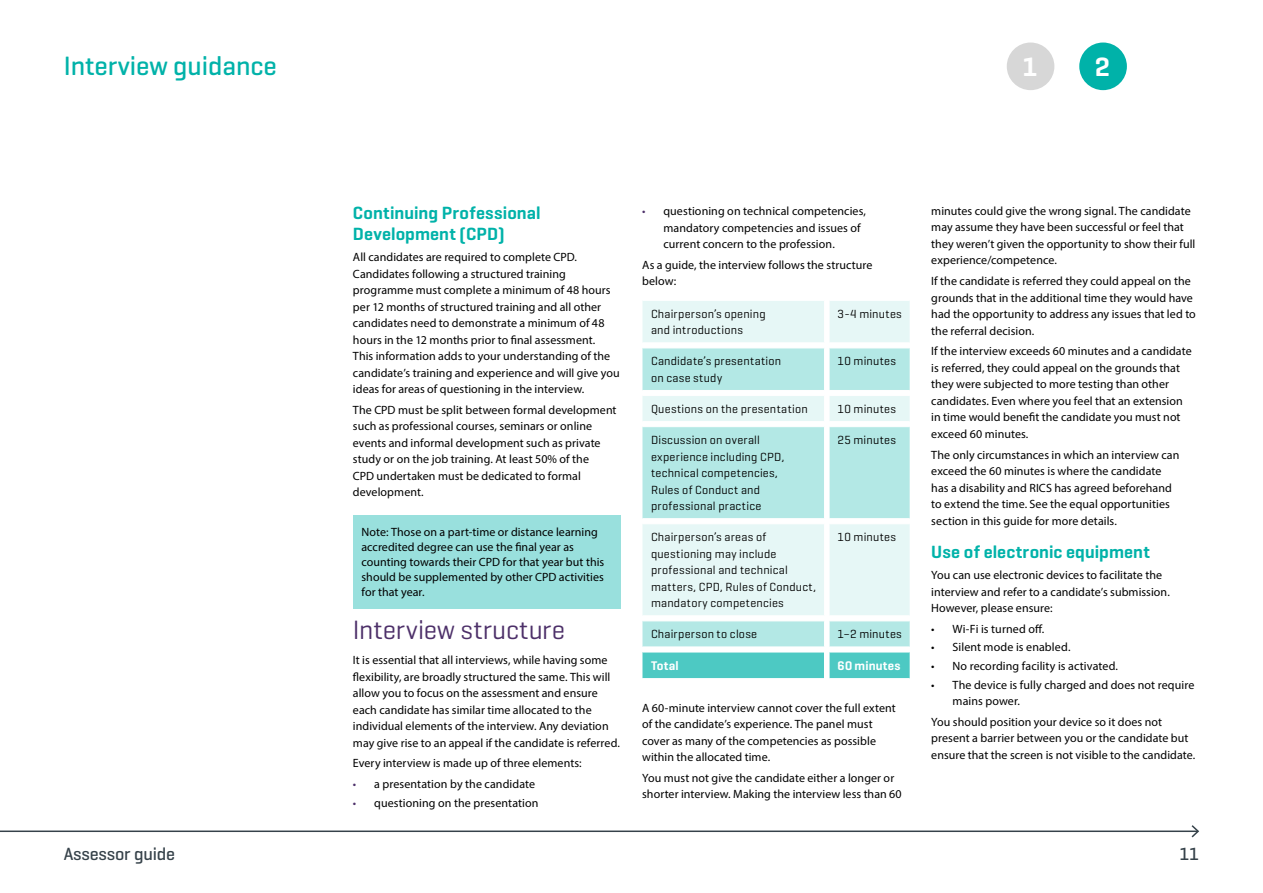
<style>
.page{position:relative;width:1263px;height:893px;background:#fff}
.page>*{position:absolute;margin:0;border:0;box-sizing:border-box;transform-origin:0 0}
.t1{font:27px "Geogrotesque";color:#4d3069}
.t2{font:500 27px "Geogrotesque";letter-spacing:-.005em;color:#00b2a9}
.t3{font:600 27px "Geogrotesque";color:#fff}
.t4{font:600 18px/21px "Geogrotesque";letter-spacing:.005em;color:#00b2a9}
.t5{font:500 18px "Geogrotesque";letter-spacing:-.01em;color:#36424a}
.t6{font:600 12.75px "Geogrotesque";letter-spacing:.02em;color:#fff}
.t7{font:12px/16.5px "Myriad Pro";letter-spacing:.005em;color:#000}
.t8{font:12px/16.5px "Geogrotesque";letter-spacing:.02em;color:#000}
.s1{color:#4d3069}
</style>
<div class="page">
<hr style="left:0;top:830px;width:1198px;height:2px;background:#36424a">
<svg style="left:1190px;top:825px;width:9px;height:13px"></svg>
<div style="left:1079px;top:43px;width:48px;height:47px;background:#00b2a9;border-radius:50%"></div>
<div style="left:1007px;top:43px;width:47px;height:47px;background:#d7d7d7;border-radius:50%"></div>
<div style="left:353px;top:515px;width:268px;height:94px;background:#99e0dd"></div>
<svg style="left:642px;top:301px;width:268px;height:378px;background:#caeeec"></svg>
<hr style="left:829px;top:652px;width:81px;height:1px;background:#fff">
<h1 class="t2" style="left:64px;top:49px;width:215px">Interview guidance</h1>
<h1 class="t3" style="left:1022px;top:50px;width:17px">1</h1>
<h1 class="t3" style="left:1095px;top:50px;width:17px">2</h1>
<h2 class="t4" style="left:353px;top:202px;width:189px">Continuing Professional<br>Development (CPD)</h2>
<p class="t7" style="left:353px;top:249px;width:268px">All candidates are required to complete CPD.<br>Candidates following a structured training programme must complete a minimum of 48 hours per 12 months of structured training and all other candidates need to demonstrate a minimum of 48 hours in the 12 months prior to final assessment.<br>This information adds to your understanding of the candidate’s training and experience and will give you ideas for areas of questioning in the interview.</p>
<p class="t7" style="left:353px;top:401px;width:265px">The CPD must be split between formal development such as professional courses, seminars or online events and informal development such as private study or on the job training. At least 50% of the<br>CPD undertaken must be dedicated to formal development.</p>
<p class="t7" style="left:361px;top:525px;width:244px;line-height:15px">Note: Those on a part-time or distance learning accredited degree can use the final year as counting towards their CPD for that year but this should be supplemented by other CPD activities for that year.</p>
<h1 class="t1" style="left:353px;top:613px;width:214px">Interview structure</h1>
<p class="t7" style="left:353px;top:652px;width:269px">It is essential that all interviews, while having some flexibility, are broadly structured the same. This will allow you to focus on the assessment and ensure each candidate has similar time allocated to the individual elements of the interview. Any deviation may give rise to an appeal if the candidate is referred.</p>
<p class="t7" style="left:353px;top:755px;width:230px">Every interview is made up of three elements:</p>
<p class="t7" style="left:353px;top:776px;width:184px"><span class="s1">•</span> a presentation by the candidate</p>
<p class="t7" style="left:353px;top:794px;width:187px"><span class="s1">•</span> questioning on the presentation</p>
<p class="t7" style="left:663px;top:203px;width:204px;text-indent:-21px"><span class="s1">•</span> questioning on technical competencies, mandatory competencies and issues of current concern to the profession.</p>
<p class="t7" style="left:642px;top:256px;width:232px">As a guide, the interview follows the structure below:</p>
<p class="t8" style="left:651px;top:305px;width:116px">Chairperson’s opening and introductions</p>
<p class="t8" style="left:837px;top:305px;width:66px">3-4 minutes</p>
<p class="t8" style="left:651px;top:353px;width:132px">Candidate’s presentation on case study</p>
<p class="t8" style="left:837px;top:353px;width:60px">10 minutes</p>
<p class="t8" style="left:651px;top:400px;width:158px">Questions on the presentation</p>
<p class="t8" style="left:837px;top:400px;width:60px">10 minutes</p>
<p class="t8" style="left:651px;top:431px;width:135px">Discussion on overall experience including CPD, technical competencies,<br>Rules of Conduct and professional practice</p>
<p class="t8" style="left:837px;top:431px;width:60px">25 minutes</p>
<p class="t8" style="left:651px;top:529px;width:167px">Chairperson’s areas of questioning may include professional and technical matters, CPD, Rules of Conduct, mandatory competencies</p>
<p class="t8" style="left:837px;top:529px;width:60px">10 minutes</p>
<p class="t8" style="left:651px;top:626px;width:108px">Chairperson to close</p>
<p class="t8" style="left:837px;top:626px;width:66px">1–2 minutes</p>
<p class="t6" style="left:651px;top:658px;width:29px">Total</p>
<p class="t6" style="left:837px;top:658px;width:65px">60 minutes</p>
<p class="t7" style="left:642px;top:699px;width:255px">A 60-minute interview cannot cover the full extent of the candidate’s experience. The panel must cover as many of the competencies as possible within the allocated time.</p>
<p class="t7" style="left:642px;top:769px;width:261px">You must not give the candidate either a longer or shorter interview. Making the interview less than 60</p>
<p class="t7" style="left:931px;top:202px;width:266px">minutes could give the wrong signal. The candidate may assume they have been successful or feel that they weren’t given the opportunity to show their full experience/competence.</p>
<p class="t7" style="left:931px;top:273px;width:266px">If the candidate is referred they could appeal on the grounds that in the additional time they would have had the opportunity to address any issues that led to the referral decision.</p>
<p class="t7" style="left:931px;top:343px;width:262px">If the interview exceeds 60 minutes and a candidate is referred, they could appeal on the grounds that they were subjected to more testing than other candidates. Even where you feel that an extension in time would benefit the candidate you must not exceed 60 minutes.</p>
<p class="t7" style="left:931px;top:446px;width:250px">The only circumstances in which an interview can exceed the 60 minutes is where the candidate has a disability and RICS has agreed beforehand to extend the time. See the equal opportunities section in this guide for more details.</p>
<h2 class="t4" style="left:931px;top:541px;width:220px">Use of electronic equipment</h2>
<p class="t7" style="left:931px;top:567px;width:240px">You can use electronic devices to facilitate the interview and refer to a candidate’s submission.<br>However, please ensure:</p>
<p class="t7" style="left:931px;top:620px;width:115px">• Wi-Fi is turned off.</p>
<p class="t7" style="left:931px;top:639px;width:141px">• Silent mode is enabled.</p>
<p class="t7" style="left:931px;top:658px;width:188px">• No recording facility is activated.</p>
<p class="t7" style="left:952px;top:676px;width:243px;text-indent:-21px">• The device is fully charged and does not require mains power.</p>
<p class="t7" style="left:931px;top:713px;width:265px">You should position your device so it does not present a barrier between you or the candidate but ensure that the screen is not visible to the candidate.</p>
<h2 class="t5" style="left:64px;top:842px;width:113px">Assessor guide</h2>
<h2 class="t5" style="left:1179px;top:842px;width:21px">11</h2>
</div>
